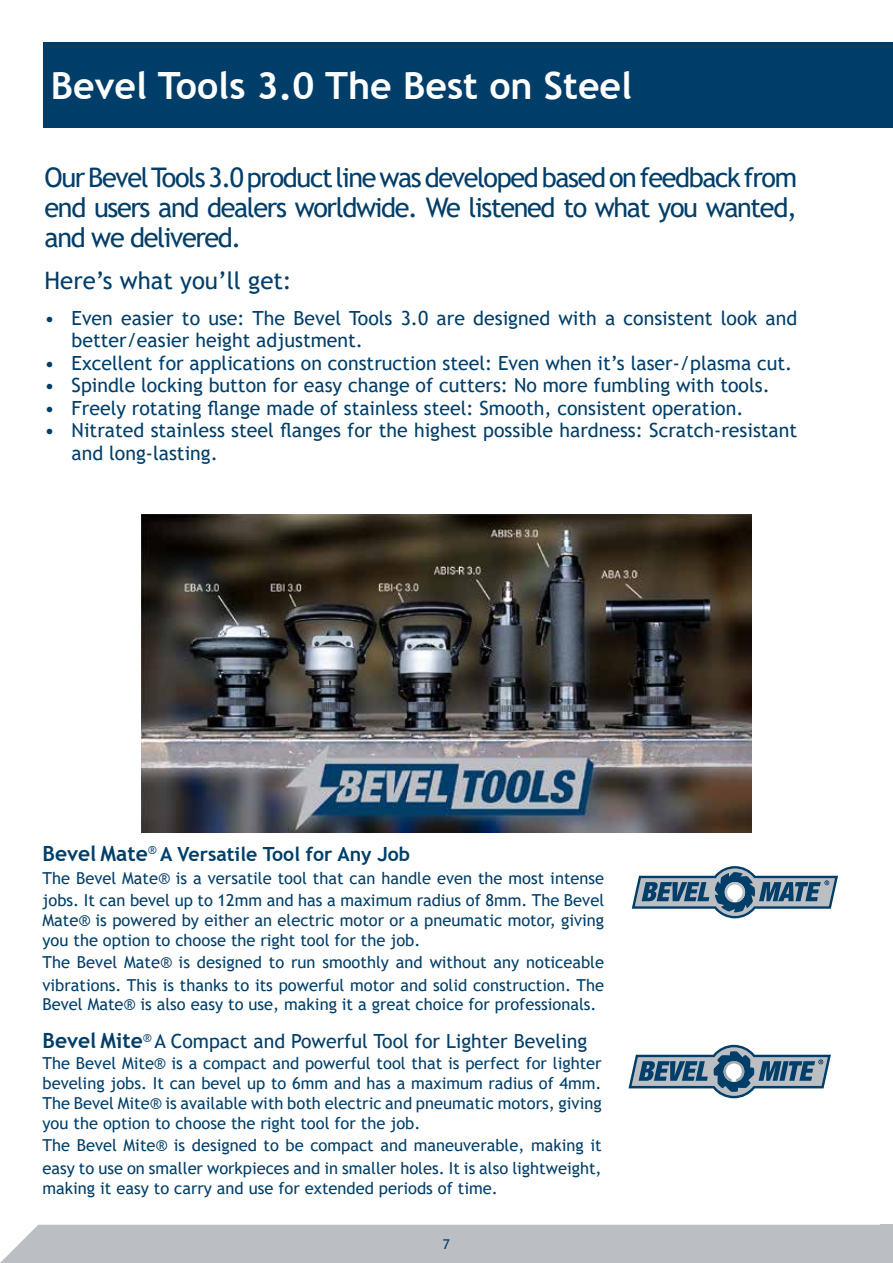
<style>
.page{position:relative;width:893px;height:1263px;background:#fff}
.page>*{position:absolute;margin:0;border:0;box-sizing:border-box;transform-origin:0 0}
.t1{font:700 37.5px "Trebuchet MS";color:#fff}
.t2{font:27px/30px "Trebuchet MS";letter-spacing:-.05em;color:#003e6a;text-align:justify}
.t3{font:24px "Trebuchet MS";color:#003e6a}
.t4{font:19.5px/22.5px "Trebuchet MS";color:#003e6a}
.t5{font:700 19.5px "Trebuchet MS";color:#003e6a}
.t6{font:16.5px/19.8px "Trebuchet MS";color:#003e6a}
.t7{font:13.5px "Trebuchet MS";color:#003e6a}
.s1{font-size:21px}
.s2{font-weight:700;font-size:21px}
</style>
<div class="page">
<div style="left:0;top:1225px;width:880px;height:38px;background:#bbbec3"></div>
<div style="left:44px;top:43px;width:849px;height:85px;background:#003e6a"></div>
<div style="left:880px;top:1225px;width:13px;height:38px;background:#bbbec3"></div>
<img style="left:142px;top:514px;width:609px;height:319px">
<svg style="left:632px;top:866px;width:206px;height:52px"></svg>
<svg style="left:628px;top:1045px;width:203px;height:53px"></svg>
<h1 class="t1" style="left:51px;top:62px;width:583px">Bevel Tools 3.0 The Best on Steel</h1>
<h2 class="t2" style="left:45px;top:162px;width:754px">Our Bevel Tools 3.0 product line was developed based on feedback from end users and dealers worldwide. We listened to what you wanted, and we delivered.</h2>
<h3 class="t3" style="left:45px;top:265px;width:249px">Here’s what you’ll get:</h3>
<p class="t4" style="left:72px;top:306px;width:727px;text-indent:-27px">• Even easier to use: The Bevel Tools 3.0 are designed with a consistent look and better/easier height adjustment.</p>
<p class="t4" style="left:45px;top:352px;width:749px">• Excellent for applications on construction steel: Even when it’s laser-/plasma cut.</p>
<p class="t4" style="left:45px;top:374px;width:727px">• Spindle locking button for easy change of cutters: No more fumbling with tools.</p>
<p class="t4" style="left:45px;top:397px;width:700px">• Freely rotating flange made of stainless steel: Smooth, consistent operation.</p>
<p class="t4" style="left:72px;top:419px;width:727px;text-indent:-27px">• Nitrated stainless steel flanges for the highest possible hardness: Scratch-resistant and long-lasting.</p>
<p class="t5" style="left:43px;top:842px;width:369px"><span class="s1">Bevel Mate</span><sup>®</sup> A Versatile Tool for Any Job</p>
<p class="t6" style="left:43px;top:866px;width:563px;line-height:22.5px">The Bevel Mate® is a versatile tool that can handle even the most intense jobs. It can bevel up to 12mm and has a maximum radius of 8mm. The Bevel</p>
<p class="t6" style="left:43px;top:910px;width:563px">Mate® is powered by either an electric motor or a pneumatic motor, giving you the option to choose the right tool for the job.</p>
<p class="t6" style="left:43px;top:951px;width:563px;line-height:22.5px">The Bevel Mate® is designed to run smoothly and without any noticeable vibrations. This is thanks to its powerful motor and solid construction. The</p>
<p class="t6" style="left:43px;top:994px;width:556px">Bevel Mate® is also easy to use, making it a great choice for professionals.</p>
<p class="t4" style="left:43px;top:1030px;width:546px"><span class="s2">Bevel Mite</span><sup>®</sup> A Compact and Powerful Tool for Lighter Beveling</p>
<p class="t6" style="left:43px;top:1053px;width:561px;text-align:justify">The Bevel Mite® is a compact and powerful tool that is perfect for lighter beveling jobs. It can bevel up to 6mm and has a maximum radius of 4mm.<br>The Bevel Mite® is available with both electric and pneumatic motors, giving you the option to choose the right tool for the job.</p>
<p class="t6" style="left:43px;top:1134px;width:561px;line-height:22.5px">The Bevel Mite® is designed to be compact and maneuverable, making it easy to use on smaller workpieces and in smaller holes. It is also lightweight,</p>
<p class="t6" style="left:43px;top:1178px;width:457px">making it easy to carry and use for extended periods of time.</p>
<p class="t7" style="left:443px;top:1235px;width:9px">7</p>
</div>
